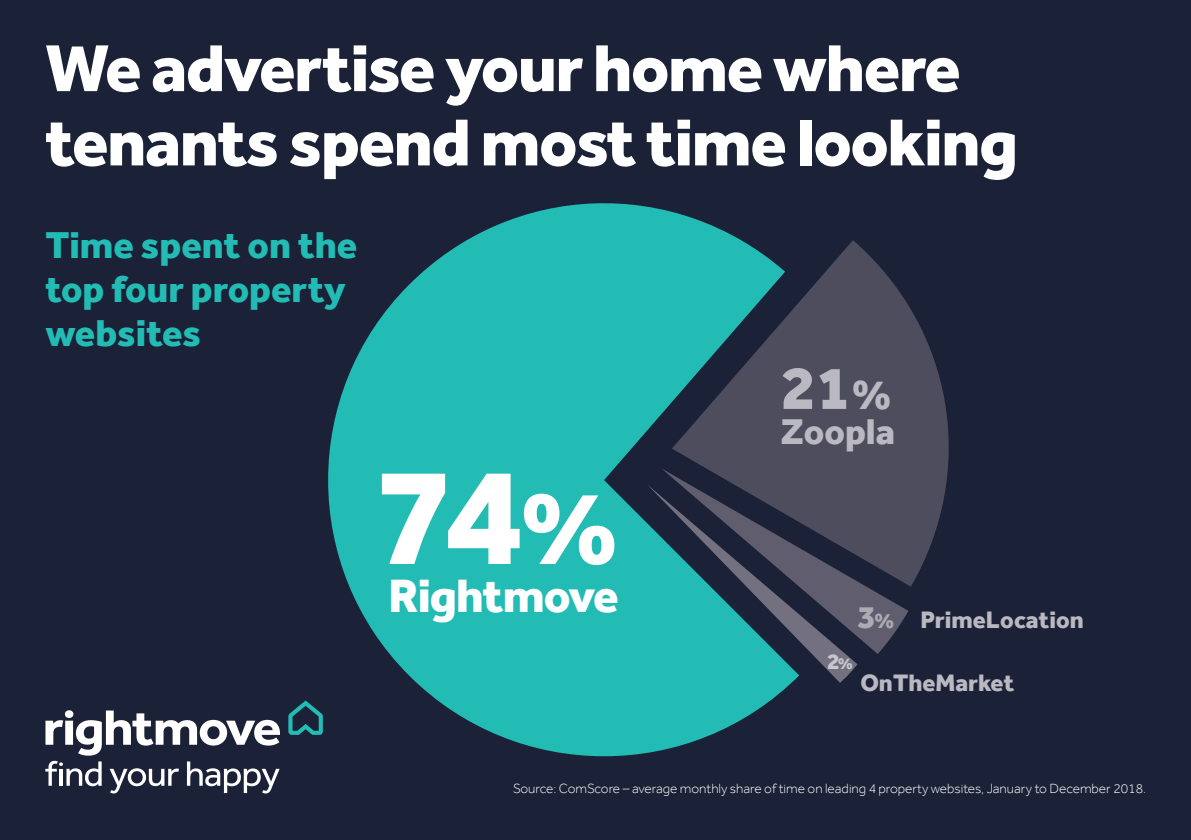
<style>
.page{position:relative;width:1191px;height:840px;background:#fff}
.page>*{position:absolute;margin:0;border:0;box-sizing:border-box;transform-origin:0 0}
.t1{font:800 143.2px "Effra";color:#fff}
.t2{font:800 68.4px/74.2px "Effra";letter-spacing:-.02em;color:#fff}
.t3{font:800 63px "Effra";color:#bab8c1}
.t4{font:800 48px "Effra";letter-spacing:-.02em;color:#fff}
.t5{font:800 38.4px/44px "Effra";color:#22bcb5}
.t6{font:800 36.8px "Effra";color:#bab8c1}
.t7{font:800 33px "Effra";color:#acaab3}
.t8{font:800 24.4px "Effra";color:#bab8c0}
.t9{font:800 22.8px "Effra";color:#c9c7cd}
.t10{font:300 13.6px "Effra";color:#fff}
.s1{font-size:108.8px}
.s2{font-size:43.6px}
.s3{font-size:22px}
.s4{font-size:16.4px}
</style>
<div class="page">
<div style="left:0;top:0;width:1191px;height:839px;background:#1b2137"></div>
<svg style="left:311px;top:203px;width:481px;height:554px;fill:#22bcb5"></svg>
<svg style="left:672px;top:240px;width:277px;height:346px;fill:#4e4d5e"></svg>
<svg style="left:661px;top:468px;width:247px;height:185px;fill:#4e4d5e"></svg>
<svg style="left:647px;top:678px;width:198px;height:4px"></svg>
<svg style="left:288px;top:700px;width:35px;height:34px"></svg>
<svg style="left:45px;top:710px;width:235px;height:83px"></svg>
<svg style="left:647px;top:484px;width:210px;height:194px"></svg>
<p class="t2" style="left:45px;top:30px;width:974px">We advertise your home where tenants spend most time looking</p>
<p class="t5" style="left:45px;top:223px;width:313px">Time spent on the top four property websites</p>
<p class="t1" style="left:375px;top:430px;width:246px">74<span class="s1">%</span></p>
<p class="t4" style="left:388px;top:566px;width:232px">Rightmove</p>
<p class="t3" style="left:781px;top:350px;width:113px">21<span class="s2">%</span></p>
<p class="t6" style="left:781px;top:409px;width:116px">Zoopla</p>
<p class="t7" style="left:857px;top:596px;width:39px">3<span class="s3">%</span></p>
<p class="t8" style="left:920px;top:604px;width:165px">PrimeLocation</p>
<p class="t9" style="left:827px;top:647px;width:27px">2<span class="s4">%</span></p>
<p class="t8" style="left:860px;top:668px;width:155px">OnTheMarket</p>
<p class="t10" style="left:513px;top:780px;width:634px">Source: ComScore – average monthly share of time on leading 4 property websites, January to December 2018.</p>
</div>
